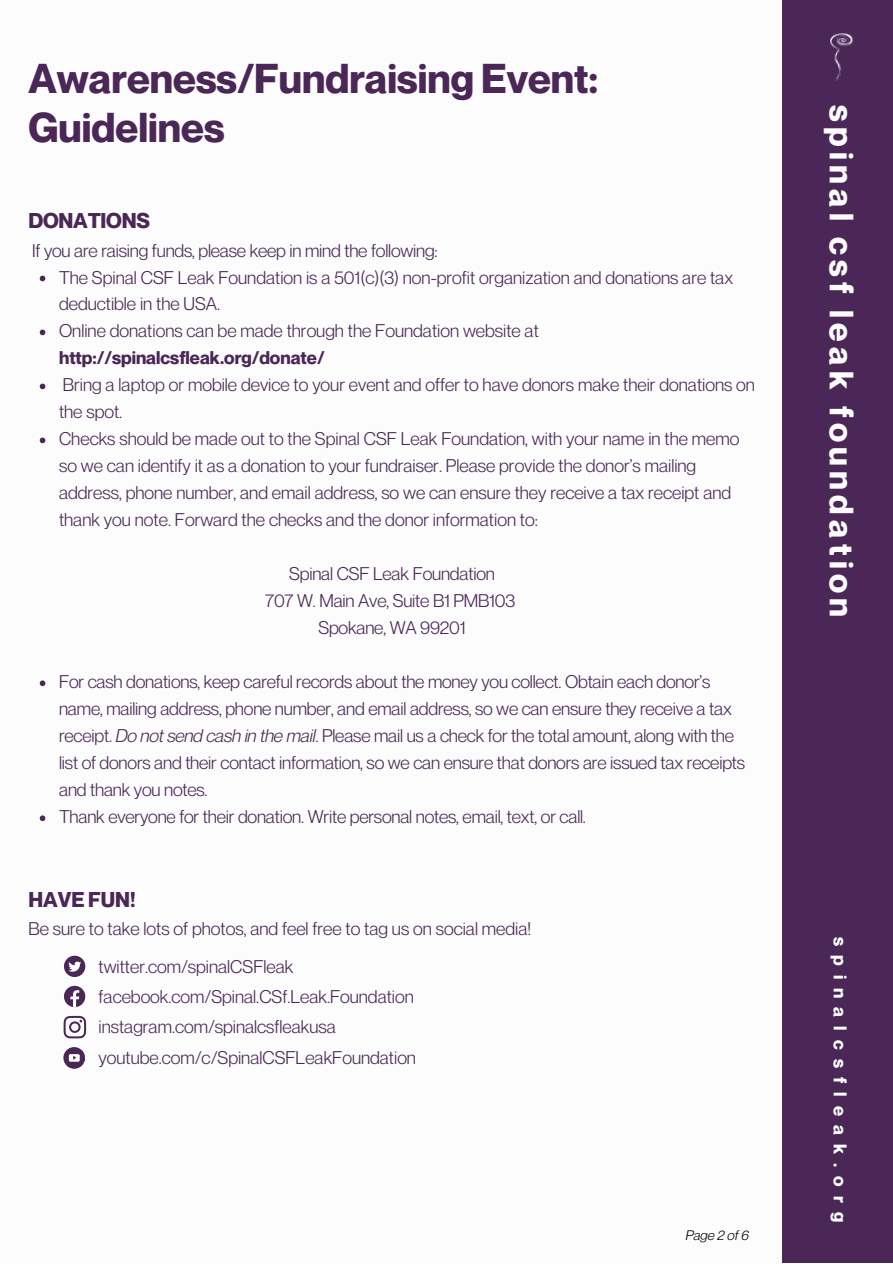
<style>
.page{position:relative;width:893px;height:1264px;background:#fff}
.page>*{position:absolute;margin:0;border:0;box-sizing:border-box;transform-origin:0 0}
.t1{font:700 40.8px/48.3px "Neue Montreal";color:#4a2756}
.t2{font:700 33px "Neue Montreal";letter-spacing:.16em;color:#fcfcfc}
.t3{font:700 21px "Neue Montreal";letter-spacing:-.01em;color:#4a2756}
.t4{font:18px/27px "Neue Montreal";color:#4a2756}
.t5{font:700 18px "Neue Montreal";color:#4a2756}
.t6{font:700 18px "Neue Montreal";letter-spacing:.505em;color:#fff}
.t7{font:italic 13.5px "Neue Montreal";color:#000}
.s1{font-style:italic}
</style>
<div class="page">
<div style="left:782px;top:0;width:110px;height:1262px;background:#4a2756"></div>
<img style="left:830px;top:34px;width:22px;height:47px">
<svg style="left:40px;top:275px;width:5px;height:6px"></svg>
<svg style="left:40px;top:329px;width:5px;height:6px"></svg>
<svg style="left:40px;top:383px;width:5px;height:6px"></svg>
<svg style="left:40px;top:437px;width:5px;height:6px"></svg>
<svg style="left:40px;top:680px;width:5px;height:6px"></svg>
<svg style="left:40px;top:815px;width:5px;height:6px"></svg>
<svg style="left:64px;top:1015px;width:22px;height:23px"></svg>
<svg style="left:63px;top:1047px;width:22px;height:21px"></svg>
<svg style="left:67px;top:1050px;width:18px;height:19px"></svg>
<svg style="left:64px;top:985px;width:21px;height:22px"></svg>
<svg style="left:64px;top:955px;width:21px;height:22px"></svg>
<h1 class="t1" style="left:28px;top:54px;width:571px">Awareness/Fundraising Event:<br>Guidelines</h1>
<p class="t3" style="left:28px;top:208px;width:123px">DONATIONS</p>
<p class="t4" style="left:32px;top:236px;width:407px">If you are raising funds, please keep in mind the following:</p>
<p class="t4" style="left:59px;top:263px;width:675px">The Spinal CSF Leak Foundation is a 501(c)(3) non-profit organization and donations are tax deductible in the USA.<br>Online donations can be made through the Foundation website at</p>
<p class="t5" style="left:59px;top:347px;width:267px">http://spinalcsfleak.org/donate/</p>
<p class="t4" style="left:59px;top:371px;width:697px">Bring a laptop or mobile device to your event and offer to have donors make their donations on the spot.<br>Checks should be made out to the Spinal CSF Leak Foundation, with your name in the memo so we can identify it as a donation to your fundraiser. Please provide the donor’s mailing address, phone number, and email address, so we can ensure they receive a tax receipt and thank you note. Forward the checks and the donor information to:</p>
<p class="t4" style="left:265px;top:560px;width:251px;text-align:center">Spinal CSF Leak Foundation<br>707 W. Main Ave, Suite B1 PMB103<br>Spokane, WA 99201</p>
<p class="t4" style="left:59px;top:668px;width:687px">For cash donations, keep careful records about the money you collect. Obtain each donor’s name, mailing address, phone number, and email address, so we can ensure they receive a tax receipt. <span class="s1">Do not send cash in the mail</span>. Please mail us a check for the total amount, along with the list of donors and their contact information, so we can ensure that donors are issued tax receipts and thank you notes.<br>Thank everyone for their donation. Write personal notes, email, text, or call.</p>
<p class="t3" style="left:28px;top:886px;width:109px">HAVE FUN!</p>
<p class="t4" style="left:28px;top:914px;width:504px">Be sure to take lots of photos, and feel free to tag us on social media!</p>
<p class="t4" style="left:99px;top:952px;width:196px">twitter.com/spinalCSFleak</p>
<p class="t4" style="left:99px;top:982px;width:317px">facebook.com/Spinal.CSf.Leak.Foundation</p>
<p class="t4" style="left:99px;top:1010px;width:319px;line-height:31.2px">instagram.com/spinalcsfleakusa youtube.com/c/SpinalCSFLeakFoundation</p>
<p class="t7" style="left:685px;top:1226px;width:64px">Page 2 of 6</p>
<h2 class="t2" style="left:861px;top:105px;width:513px;rotate:90deg">spinal csf leak foundation</h2>
<p class="t6" style="left:851px;top:936px;width:287px;rotate:90deg">spinalcsfleak.org</p>
</div>
